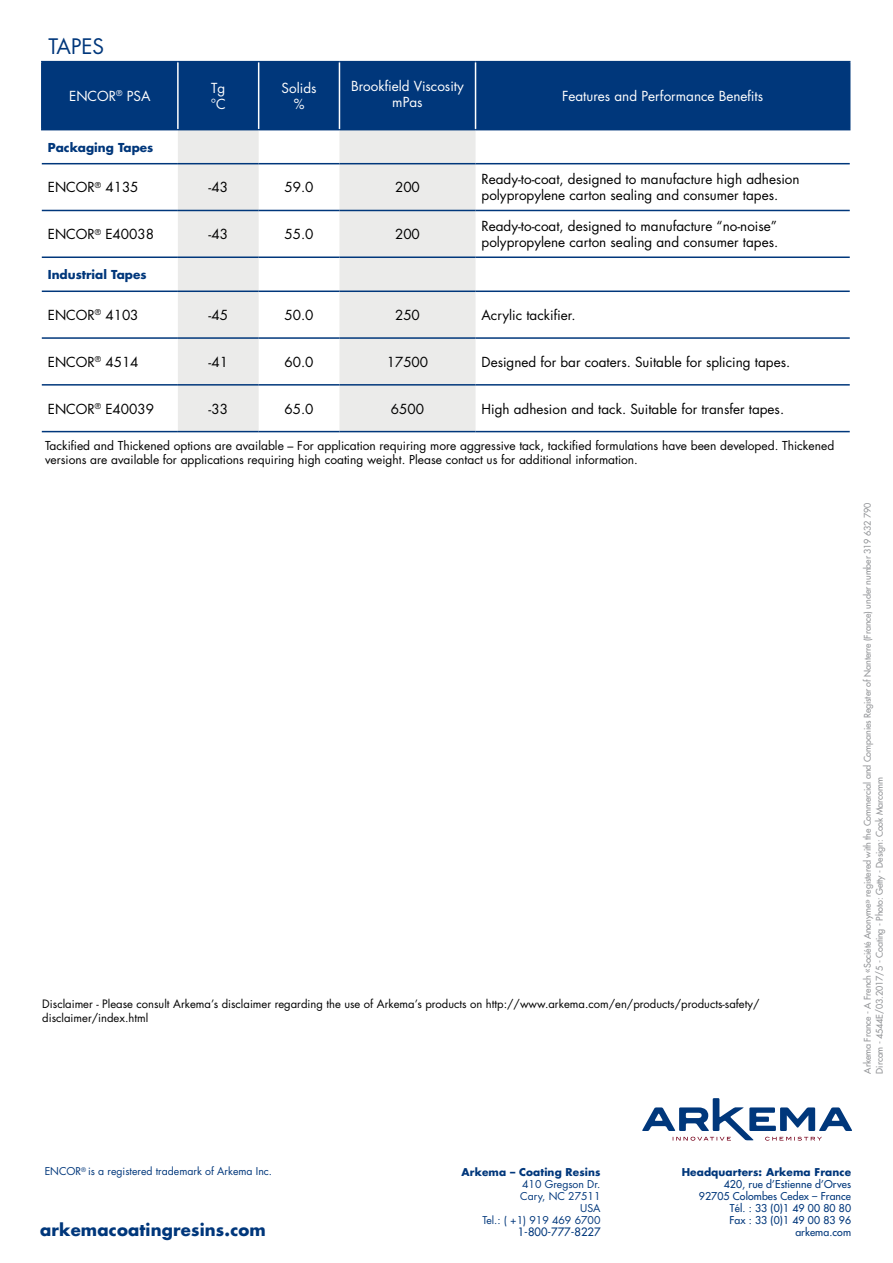
<style>
.page{position:relative;width:893px;height:1263px;background:#fff}
.page>*{position:absolute;margin:0;border:0;box-sizing:border-box;transform-origin:0 0}
.t1{font:20.85px "Futura";color:#00377b}
.t2{font:700 16.5px "Futura";letter-spacing:.01em;color:#00377b}
.t3{font:13.5px/16.2px "Futura";color:#000}
.t4{font:13.5px/16.2px "Futura";color:#fff;text-align:center}
.t5{font:12px/14.4px "Futura";color:#000}
.t6{font:700 12px "Futura";color:#00377b}
.t7{font:11.25px/13.5px "Futura";color:#000}
.t8{font:11.25px "Futura";color:#00377b}
.t9{font:10.5px/12px "Futura";letter-spacing:.01em;color:#00377b;text-align:right}
.t10{font:10.5px/12px "Futura";color:#00377b;text-align:right}
.t11{font:700 10.5px "Futura";letter-spacing:.01em;color:#00377b}
.t12{font:9px/12px "Futura";letter-spacing:-.01em;color:#939598}
</style>
<div class="page">
<svg style="left:642px;top:1098px;width:210px;height:43px"></svg>
<div style="left:43px;top:62px;width:806px;height:67px;background:#00377b"></div>
<div style="left:178px;top:62px;width:81px;height:68px;background:#00377b"></div>
<svg style="left:178px;top:130px;width:298px;height:301px;fill:#ebebea"></svg>
<hr style="left:41px;top:61px;width:137px;height:1px;background:#00377b">
<hr style="left:41px;top:62px;width:2px;height:67px;background:#00377b">
<hr style="left:178px;top:61px;width:81px;height:1px;background:#00377b">
<hr style="left:259px;top:61px;width:80px;height:1px;background:#00377b">
<hr style="left:339px;top:61px;width:137px;height:1px;background:#00377b">
<hr style="left:476px;top:61px;width:374px;height:1px;background:#00377b">
<hr style="left:849px;top:62px;width:1px;height:67px;background:#00377b">
<hr style="left:41px;top:129px;width:137px;height:1px;background:#00377b">
<hr style="left:259px;top:129px;width:80px;height:1px;background:#00377b">
<hr style="left:339px;top:129px;width:137px;height:1px;background:#00377b">
<hr style="left:476px;top:129px;width:374px;height:1px;background:#00377b">
<hr style="left:475px;top:62px;width:1px;height:67px;background:#fff">
<hr style="left:339px;top:62px;width:1px;height:67px;background:#fff">
<hr style="left:177px;top:62px;width:2px;height:67px;background:#fff">
<hr style="left:258px;top:62px;width:1px;height:67px;background:#fff">
<hr style="left:42px;top:163px;width:136px;height:1px;background:#00377b">
<hr style="left:178px;top:163px;width:81px;height:1px;background:#00377b">
<hr style="left:259px;top:163px;width:80px;height:1px;background:#00377b">
<hr style="left:339px;top:163px;width:137px;height:1px;background:#00377b">
<hr style="left:476px;top:163px;width:374px;height:1px;background:#00377b">
<hr style="left:42px;top:210px;width:136px;height:1px;background:#00377b">
<hr style="left:178px;top:210px;width:81px;height:1px;background:#00377b">
<hr style="left:259px;top:210px;width:80px;height:1px;background:#00377b">
<hr style="left:339px;top:210px;width:137px;height:1px;background:#00377b">
<hr style="left:476px;top:210px;width:374px;height:1px;background:#00377b">
<hr style="left:42px;top:256px;width:136px;height:2px;background:#00377b">
<hr style="left:178px;top:256px;width:81px;height:2px;background:#00377b">
<hr style="left:259px;top:256px;width:80px;height:2px;background:#00377b">
<hr style="left:339px;top:256px;width:137px;height:2px;background:#00377b">
<hr style="left:476px;top:256px;width:374px;height:2px;background:#00377b">
<hr style="left:42px;top:290px;width:136px;height:2px;background:#00377b">
<hr style="left:178px;top:290px;width:81px;height:2px;background:#00377b">
<hr style="left:259px;top:290px;width:80px;height:2px;background:#00377b">
<hr style="left:339px;top:290px;width:137px;height:2px;background:#00377b">
<hr style="left:476px;top:290px;width:374px;height:2px;background:#00377b">
<hr style="left:42px;top:337px;width:136px;height:2px;background:#00377b">
<hr style="left:178px;top:337px;width:81px;height:2px;background:#00377b">
<hr style="left:259px;top:337px;width:80px;height:2px;background:#00377b">
<hr style="left:339px;top:337px;width:137px;height:2px;background:#00377b">
<hr style="left:476px;top:337px;width:374px;height:2px;background:#00377b">
<hr style="left:42px;top:384px;width:136px;height:2px;background:#00377b">
<hr style="left:178px;top:384px;width:81px;height:2px;background:#00377b">
<hr style="left:259px;top:384px;width:80px;height:2px;background:#00377b">
<hr style="left:339px;top:384px;width:137px;height:2px;background:#00377b">
<hr style="left:476px;top:384px;width:374px;height:2px;background:#00377b">
<hr style="left:42px;top:431px;width:136px;height:1px;background:#00377b">
<hr style="left:178px;top:431px;width:81px;height:1px;background:#00377b">
<hr style="left:259px;top:431px;width:80px;height:1px;background:#00377b">
<hr style="left:339px;top:431px;width:137px;height:1px;background:#00377b">
<hr style="left:476px;top:431px;width:374px;height:1px;background:#00377b">
<h1 class="t1" style="left:48px;top:32px;width:57px">TAPES</h1>
<p class="t4" style="left:69px;top:88px;width:83px">ENCOR<sup>®</sup> PSA</p>
<p class="t4" style="left:211px;top:80px;width:17px;text-align:left">Tg °C</p>
<p class="t4" style="left:282px;top:80px;width:36px">Solids %</p>
<p class="t4" style="left:351px;top:78px;width:114px">Brookfield Viscosity mPas</p>
<p class="t4" style="left:562px;top:88px;width:203px">Features and Performance Benefits</p>
<p class="t6" style="left:48px;top:139px;width:107px">Packaging Tapes</p>
<p class="t3" style="left:48px;top:179px;width:92px">ENCOR<sup>®</sup> 4135</p>
<p class="t3" style="left:209px;top:179px;width:21px">-43</p>
<p class="t3" style="left:284px;top:179px;width:31px">59.0</p>
<p class="t3" style="left:395px;top:179px;width:26px">200</p>
<p class="t3" style="left:481px;top:171px;width:320px">Ready-to-coat, designed to manufacture high adhesion polypropylene carton sealing and consumer tapes.</p>
<p class="t3" style="left:48px;top:226px;width:108px">ENCOR<sup>®</sup> E40038</p>
<p class="t3" style="left:209px;top:226px;width:21px">-43</p>
<p class="t3" style="left:284px;top:226px;width:31px">55.0</p>
<p class="t3" style="left:395px;top:226px;width:26px">200</p>
<p class="t3" style="left:481px;top:218px;width:298px">Ready-to-coat, designed to manufacture “no-noise” polypropylene carton sealing and consumer tapes.</p>
<p class="t6" style="left:48px;top:266px;width:100px">Industrial Tapes</p>
<p class="t3" style="left:48px;top:307px;width:92px">ENCOR<sup>®</sup> 4103</p>
<p class="t3" style="left:209px;top:307px;width:21px">-45</p>
<p class="t3" style="left:284px;top:307px;width:31px">50.0</p>
<p class="t3" style="left:395px;top:307px;width:26px">250</p>
<p class="t3" style="left:481px;top:307px;width:96px">Acrylic tackifier.</p>
<p class="t3" style="left:48px;top:353px;width:92px">ENCOR<sup>®</sup> 4514</p>
<p class="t3" style="left:209px;top:353px;width:21px">-41</p>
<p class="t3" style="left:284px;top:353px;width:31px">60.0</p>
<p class="t3" style="left:387px;top:353px;width:43px">17500</p>
<p class="t3" style="left:481px;top:353px;width:310px">Designed for bar coaters. Suitable for splicing tapes.</p>
<p class="t3" style="left:48px;top:400px;width:108px">ENCOR<sup>®</sup> E40039</p>
<p class="t3" style="left:209px;top:400px;width:21px">-33</p>
<p class="t3" style="left:284px;top:400px;width:31px">65.0</p>
<p class="t3" style="left:391px;top:400px;width:35px">6500</p>
<p class="t3" style="left:482px;top:400px;width:304px">High adhesion and tack. Suitable for transfer tapes.</p>
<p class="t5" style="left:45px;top:438px;width:791px">Tackified and Thickened options are available – For application requiring more aggressive tack, tackified formulations have been developed. Thickened versions are available for applications requiring high coating weight. Please contact us for additional information.</p>
<p class="t7" style="left:42px;top:997px;width:719px">Disclaimer - Please consult Arkema’s disclaimer regarding the use of Arkema’s products on http://www.arkema.com/en/products/products-safety/ disclaimer/index.html</p>
<p class="t12" style="left:861px;top:1073px;width:572px;rotate:-90deg">Arkema France - A French «Société Anonyme» registered with the Commercial and Companies Register of Nanterre (France) under number 319 632 790<br>Dircom - 4544E/03.2017/5 - Coating - Photo: Getty - Design: Cook Marcomm</p>
<p class="t10" style="left:45px;top:1165px;width:229px">ENCOR<sup>®</sup> is a registered trademark of Arkema Inc.</p>
<p class="t11" style="left:462px;top:1164px;width:140px">Arkema – Coating Resins</p>
<p class="t10" style="left:483px;top:1177px;width:120px">410 Gregson Dr.<br>Cary, NC 27511<br>USA<br>Tel.: ( +1) 919 469 6700</p>
<p class="t2" style="left:40px;top:1218px;width:227px">arkemacoatingresins.com</p>
<p class="t8" style="left:518px;top:1224px;width:84px">1-800-777-8227</p>
<p class="t11" style="left:682px;top:1164px;width:171px">Headquarters: Arkema France</p>
<p class="t9" style="left:699px;top:1178px;width:154px">420, rue d’Estienne d’Orves<br>92705 Colombes Cedex – France<br>Tél. : 33 (0)1 49 00 80 80<br>Fax : 33 (0)1 49 00 83 96 arkema.com</p>
</div>
